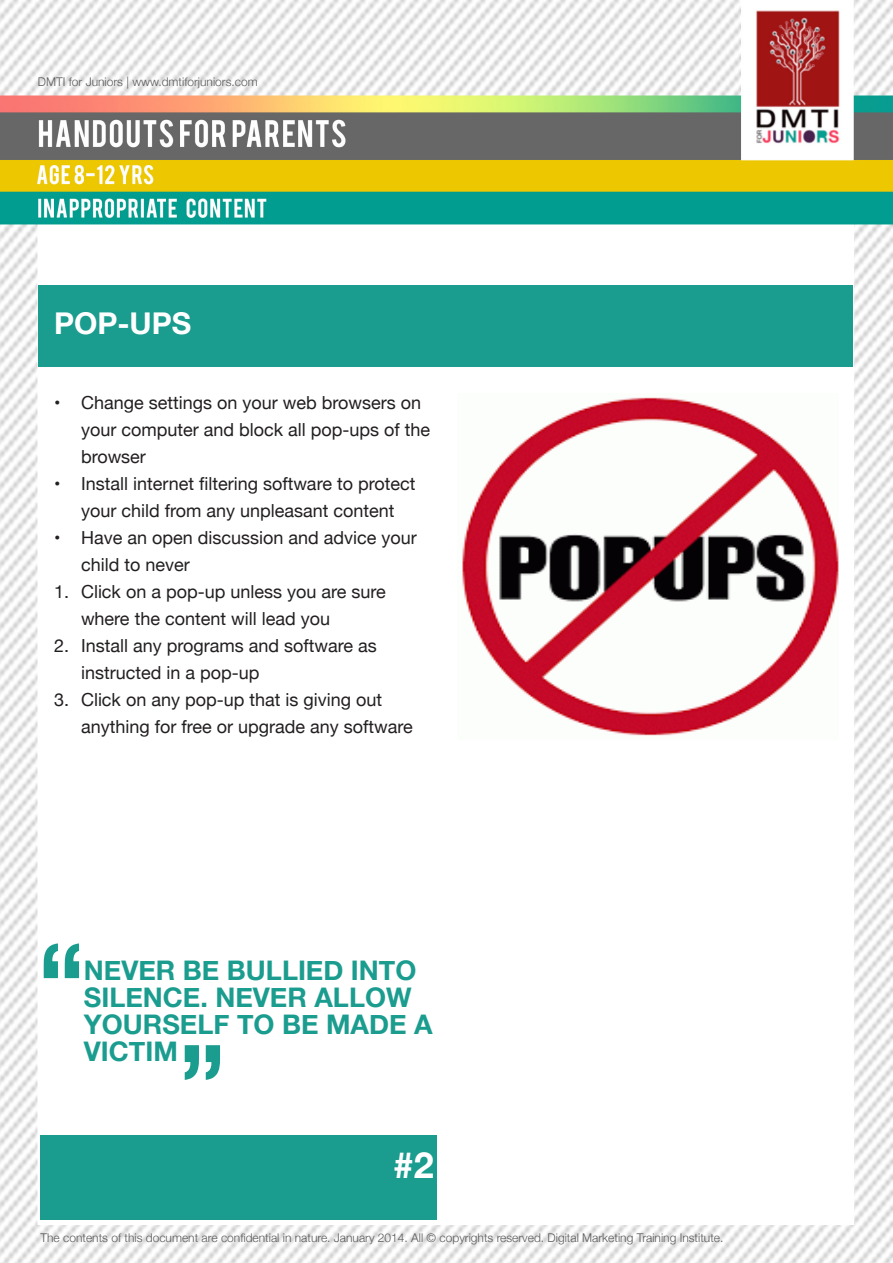
<style>
.page{position:relative;width:893px;height:1263px;background:#fff}
.page>*{position:absolute;margin:0;border:0;box-sizing:border-box;transform-origin:0 0}
.t1{font:700 condensed 108px "Helvetica Neue";color:#1a9c8f}
.t2{font:700 36px "Helvetica Neue";color:#fff}
.t3{font:700 30px "Helvetica Neue";color:#fff}
.t4{font:700 27px/27px "Helvetica Neue";color:#1a9c8f}
.t5{font:18px/27px "Helvetica Neue";color:#231f20}
.t6{font:300 12px "Helvetica Neue";color:#57585a}
</style>
<div class="page">
<img style="left:0;top:0;width:893px;height:1263px">
<div style="left:38px;top:285px;width:814px;height:82px;background:#1a9c8f"></div>
<img style="left:457px;top:393px;width:382px;height:346px">
<div style="left:40px;top:1136px;width:397px;height:84px;background:#1a9c8f"></div>
<p class="t6" style="left:38px;top:72px;width:221px">DMTI for Juniors | www.dmtiforjuniors.com</p>
<p class="t3" style="left:54px;top:300px;width:139px">POP-UPS</p>
<p class="t5" style="left:81px;top:390px;width:351px;text-indent:-27px">• Change settings on your web browsers on your computer and block all pop-ups of the browser</p>
<p class="t5" style="left:54px;top:471px;width:363px;text-align:center">• Install internet filtering software to protect your child from any unpleasant content</p>
<p class="t5" style="left:81px;top:525px;width:337px;text-indent:-27px">• Have an open discussion and advice your child to never</p>
<p class="t5" style="left:81px;top:579px;width:306px;text-indent:-27px">1. Click on a pop-up unless you are sure where the content will lead you</p>
<p class="t5" style="left:81px;top:633px;width:297px;text-indent:-27px">2. Install any programs and software as instructed in a pop-up</p>
<p class="t5" style="left:81px;top:687px;width:333px;text-indent:-27px">3. Click on any pop-up that is giving out anything for free or upgrade any software</p>
<p class="t1" style="left:36px;top:892px;width:52px">“</p>
<p class="t4" style="left:84px;top:958px;width:350px">NEVER BE BULLIED INTO<br>SILENCE. NEVER ALLOW<br>YOURSELF TO BE MADE A<br>VICTIM</p>
<p class="t1" style="left:177px;top:994px;width:52px">”</p>
<p class="t2" style="left:394px;top:1137px;width:42px">#2</p>
<p class="t6" style="left:40px;top:1228px;width:684px">The contents of this document are confidential in nature. January 2014. All © copyrights reserved. Digital Marketing Training Institute.</p>
</div>
